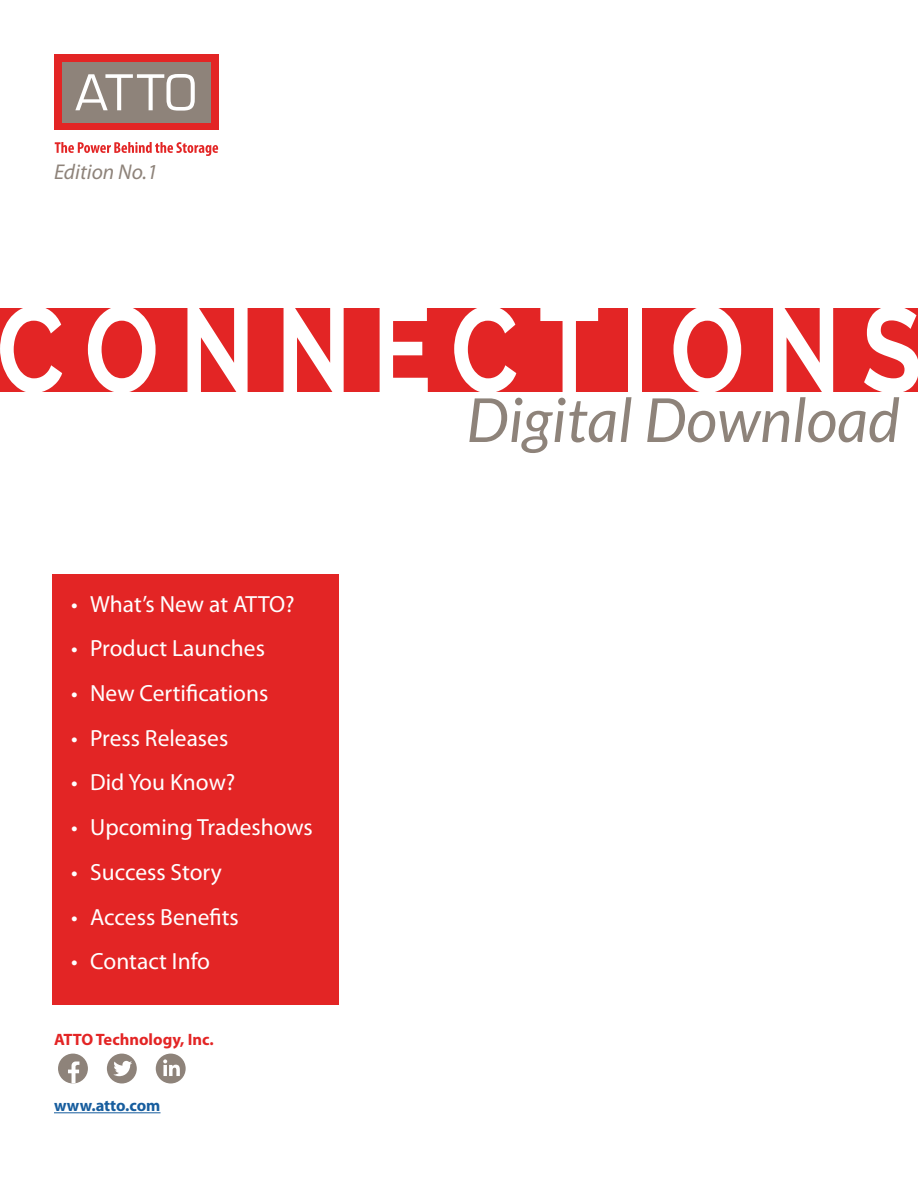
<style>
.page{position:relative;width:918px;height:1188px;background:#fff}
.page>*{position:absolute;margin:0;border:0;box-sizing:border-box;transform-origin:0 0}
.t1{font:700 121.2px "Raleway";letter-spacing:.22em;color:#fff;scale:.81 1}
.t2{font:italic 60.75px "Lato";color:#8e837a}
.t3{font:23.4px "Myriad Pro";color:#fff}
.t4{font:italic 21.45px "Myriad Pro";color:#8e837a}
.t5{font:700 16.5px "Myriad Pro";color:#e32525}
.t6{font:700 16.5px "Myriad Pro";color:#175d9e}
</style>
<div class="page">
<div style="left:0;top:308px;width:918px;height:84px;background:#e32525"></div>
<div style="left:58px;top:1054px;width:30px;height:29px;background:#8e837a;border-radius:50%"></div>
<svg style="left:68px;top:1062px;width:11px;height:21px"></svg>
<div style="left:156px;top:1054px;width:30px;height:29px;background:#8e837a;border-radius:50%"></div>
<svg style="left:163px;top:1059px;width:17px;height:17px"></svg>
<div style="left:107px;top:1054px;width:30px;height:29px;background:#8e837a;border-radius:50%"></div>
<svg style="left:113px;top:1061px;width:19px;height:15px"></svg>
<hr style="left:54px;top:1112px;width:107px;height:1px;background:#175d9e">
<div style="left:52px;top:574px;width:286px;height:430px;background:#e32525"></div>
<div style="left:54px;top:54px;width:165px;height:76px;background:#e32525"></div>
<div style="left:62px;top:62px;width:149px;height:60px;background:#8e837a"></div>
<svg style="left:75px;top:74px;width:120px;height:37px"></svg>
<svg style="left:55px;top:142px;width:163px;height:14px"></svg>
<p class="t4" style="left:54px;top:159px;width:105px">Edition No.1</p>
<h1 class="t1" style="left:-3px;top:281px;width:1143px">CONNECTIONS</h1>
<p class="t3" style="left:71px;top:589px;width:225px">• What’s New at ATTO?</p>
<p class="t3" style="left:71px;top:634px;width:195px">• Product Launches</p>
<p class="t3" style="left:71px;top:679px;width:199px">• New Certifications</p>
<p class="t3" style="left:71px;top:723px;width:159px">• Press Releases</p>
<p class="t3" style="left:71px;top:768px;width:166px">• Did You Know?</p>
<p class="t3" style="left:71px;top:813px;width:243px">• Upcoming Tradeshows</p>
<p class="t3" style="left:71px;top:858px;width:152px">• Success Story</p>
<p class="t3" style="left:71px;top:902px;width:169px">• Access Benefits</p>
<p class="t3" style="left:71px;top:947px;width:140px">• Contact Info</p>
<p class="t5" style="left:54px;top:1029px;width:161px">ATTO Technology, Inc.</p>
<p class="t6" style="left:54px;top:1095px;width:108px">www.atto.com</p>
<h2 class="t2" style="left:466px;top:386px;width:435px">Digital Download</h2>
</div>
